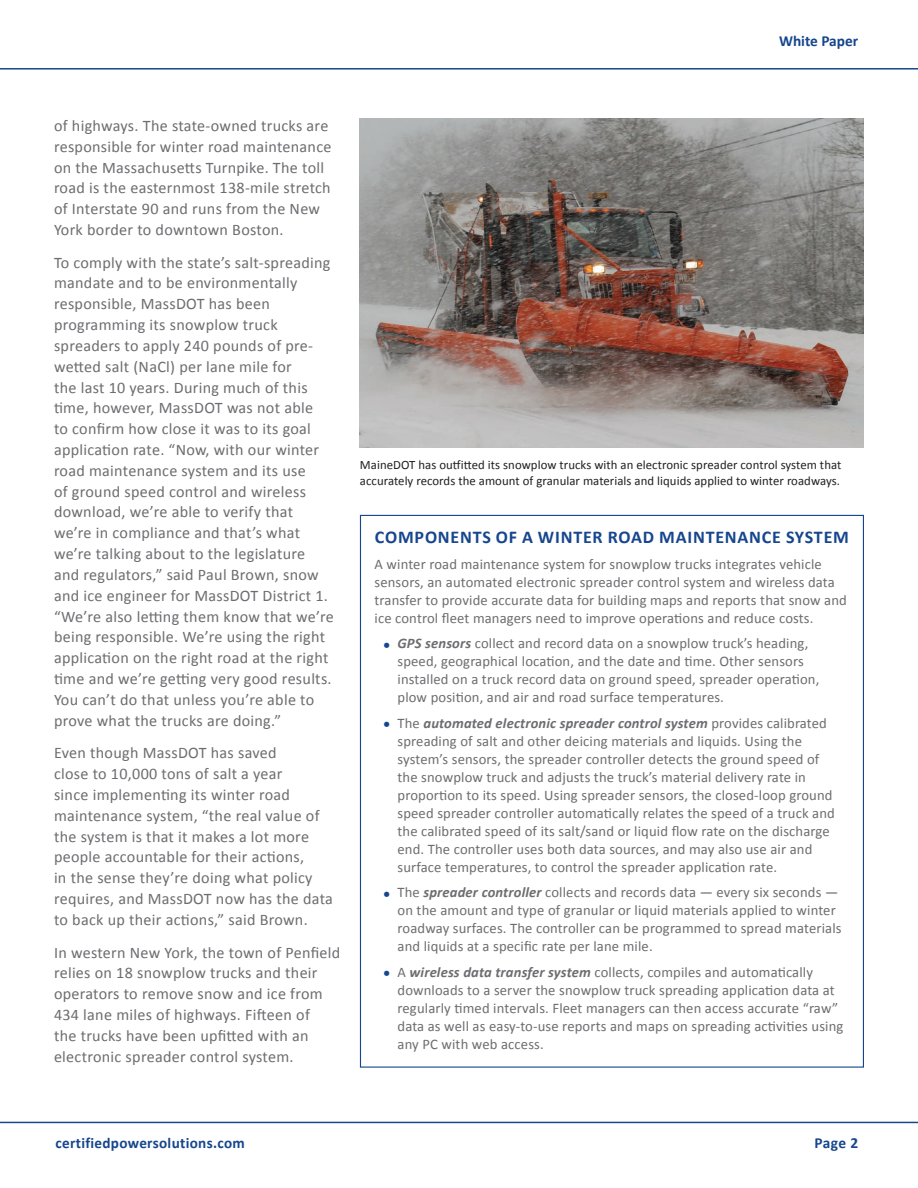
<style>
.page{position:relative;width:918px;height:1188px;background:#fff}
.page>*{position:absolute;margin:0;border:0;box-sizing:border-box;transform-origin:0 0}
.t1{font:700 18px "Calibri";letter-spacing:.045em;color:#16468d}
.t2{font:16.2px/20.9px "Calibri";letter-spacing:.02em;color:#6c6d70}
.t3{font:700 15.3px "Calibri";color:#16468d}
.t4{font:700 15.15px "Calibri";letter-spacing:.02em;color:#16468d}
.t5{font:14.7px/18px "Calibri";letter-spacing:.01em;color:#6c6d70}
.t6{font:12.75px/17px "Calibri";letter-spacing:.005em;color:#231f20}
.s1{font-weight:700;color:#16468d}
.s2{font-weight:700;font-style:italic}
</style>
<div class="page">
<hr style="left:0;top:1122px;width:918px;height:1px;background:#16468d">
<hr style="left:0;top:68px;width:918px;height:2px;background:#16468d">
<img style="left:360px;top:119px;width:504px;height:328px">
<p class="t3" style="left:779px;top:30px;width:81px">White Paper</p>
<p class="t2" style="left:54px;top:115px;width:279px">of highways. The state-owned trucks are responsible for winter road maintenance on the Massachusetts Turnpike. The toll road is the easternmost 138-mile stretch of Interstate 90 and runs from the New York border to downtown Boston.</p>
<p class="t2" style="left:54px;top:251px;width:281px">To comply with the state’s salt-spreading mandate and to be environmentally responsible, MassDOT has been programming its snowplow truck spreaders to apply 240 pounds of pre&shy;wetted salt (NaCl) per lane mile for<br>the last 10 years. During much of this time, however, MassDOT was not able<br>to confirm how close it was to its goal application rate. “Now, with our winter road maintenance system and its use<br>of ground speed control and wireless download, we’re able to verify that we’re in compliance and that’s what we’re talking about to the legislature and regulators,” said Paul Brown, snow and ice engineer for MassDOT District 1. “We’re also letting them know that we’re being responsible. We’re using the right application on the right road at the right time and we’re getting very good results.<br>You can’t do that unless you’re able to prove what the trucks are doing.”</p>
<p class="t2" style="left:54px;top:742px;width:281px">Even though MassDOT has saved<br>close to 10,000 tons of salt a year<br>since implementing its winter road maintenance system, “the real value of the system is that it makes a lot more people accountable for their actions,<br>in the sense they’re doing what policy requires, and MassDOT now has the data to back up their actions,” said Brown.</p>
<p class="t2" style="left:54px;top:941px;width:288px">In western New York, the town of Penfield relies on 18 snowplow trucks and their operators to remove snow and ice from 434 lane miles of highways. Fifteen of<br>the trucks have been upfitted with an electronic spreader control system.</p>
<p class="t6" style="left:360px;top:456px;width:483px">MaineDOT has outfitted its snowplow trucks with an electronic spreader control system that accurately records the amount of granular materials and liquids applied to winter roadways.</p>
<p class="t1" style="left:375px;top:524px;width:475px">COMPONENTS OF A WINTER ROAD MAINTENANCE SYSTEM</p>
<p class="t5" style="left:375px;top:554px;width:474px">A winter road maintenance system for snowplow trucks integrates vehicle sensors, an automated electronic spreader control system and wireless data transfer to provide accurate data for building maps and reports that snow and ice control fleet managers need to improve operations and reduce costs.</p>
<p class="t5" style="left:398px;top:634px;width:423px;text-indent:-14px"><span class="s1">•</span> <span class="s2">GPS sensors</span> collect and record data on a snowplow truck’s heading, speed, geographical location, and the date and time. Other sensors installed on a truck record data on ground speed, spreader operation, plow position, and air and road surface temperatures.</p>
<p class="t5" style="left:398px;top:713px;width:439px;text-indent:-14px"><span class="s1">•</span> The <span class="s2">automated electronic spreader control system</span> provides calibrated spreading of salt and other deicing materials and liquids. Using the system’s sensors, the spreader controller detects the ground speed of the snowplow truck and adjusts the truck’s material delivery rate in proportion to its speed. Using spreader sensors, the closed-loop ground speed spreader controller automatically relates the speed of a truck and the calibrated speed of its salt/sand or liquid flow rate on the discharge end. The controller uses both data sources, and may also use air and surface temperatures, to control the spreader application rate.</p>
<p class="t5" style="left:398px;top:883px;width:446px;text-indent:-14px"><span class="s1">•</span> The <span class="s2">spreader controller</span> collects and records data — every six seconds — on the amount and type of granular or liquid materials applied to winter roadway surfaces. The controller can be programmed to spread materials and liquids at a specific rate per lane mile.</p>
<p class="t5" style="left:398px;top:963px;width:447px;text-indent:-14px"><span class="s1">•</span> A <span class="s2">wireless data transfer system</span> collects, compiles and automatically downloads to a server the snowplow truck spreading application data at regularly timed intervals. Fleet managers can then access accurate “raw” data as well as easy-to-use reports and maps on spreading activities using any PC with web access.</p>
<p class="t4" style="left:56px;top:1132px;width:191px">certifiedpowersolutions.com</p>
<p class="t3" style="left:814px;top:1132px;width:45px">Page 2</p>
</div>
